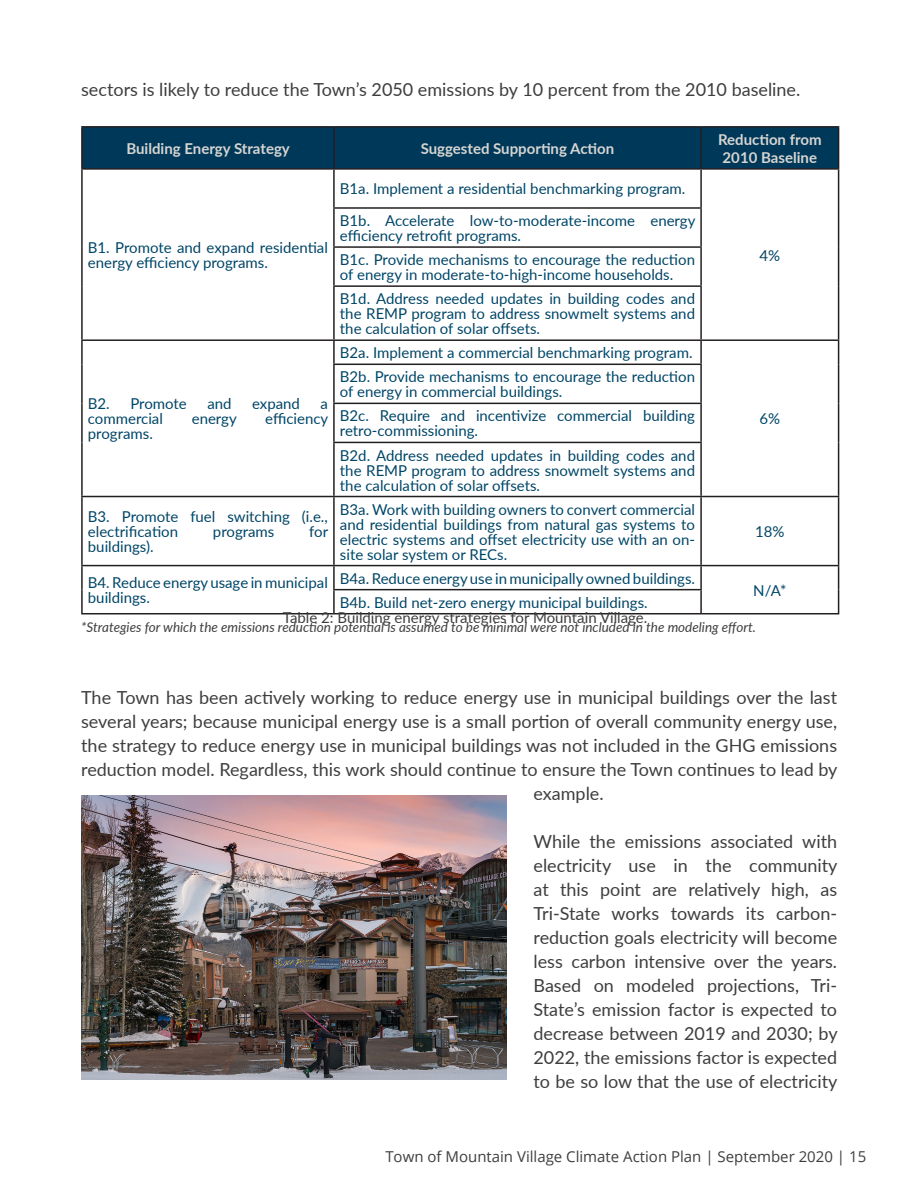
<style>
.page{position:relative;width:918px;height:1188px;background:#fff}
.page>*{position:absolute;margin:0;border:0;box-sizing:border-box;transform-origin:0 0}
.Body{font:18px/24px "Lato";color:#3e3e3f;text-align:justify}
.Body-2{font:15px/15px "Lato";color:#004667}
.t1{font:700 15px/18px "Lato";color:#d6d5d2;text-align:center}
.t2{font:15px "Open Sans";color:#3e3e3f}
.Body-3{font:15px "Lato";color:#3e3e3f}
.Body-4{font:italic 13.5px "Lato";color:#3e3e3f}
</style>
<div class="page">
<div style="left:83px;top:128px;width:755px;height:40px;background:#003859"></div>
<hr style="left:81px;top:126px;width:253px;height:2px;background:#231f20">
<hr style="left:81px;top:128px;width:2px;height:40px;background:#231f20">
<hr style="left:334px;top:126px;width:367px;height:2px;background:#231f20">
<hr style="left:333px;top:128px;width:2px;height:40px;background:#231f20">
<hr style="left:701px;top:126px;width:138px;height:2px;background:#231f20">
<hr style="left:700px;top:128px;width:2px;height:40px;background:#231f20">
<hr style="left:838px;top:128px;width:1px;height:40px;background:#231f20">
<hr style="left:81px;top:168px;width:253px;height:2px;background:#231f20">
<hr style="left:81px;top:170px;width:2px;height:38px;background:#231f20">
<hr style="left:334px;top:168px;width:367px;height:2px;background:#231f20">
<hr style="left:333px;top:170px;width:2px;height:37px;background:#231f20">
<hr style="left:701px;top:168px;width:138px;height:2px;background:#231f20">
<hr style="left:700px;top:170px;width:2px;height:37px;background:#231f20">
<hr style="left:838px;top:170px;width:1px;height:38px;background:#231f20">
<hr style="left:81px;top:208px;width:2px;height:39px;background:#231f20">
<hr style="left:333px;top:207px;width:369px;height:2px;background:#231f20">
<hr style="left:333px;top:209px;width:2px;height:37px;background:#231f20">
<hr style="left:700px;top:209px;width:2px;height:37px;background:#231f20">
<hr style="left:838px;top:208px;width:1px;height:39px;background:#231f20">
<hr style="left:81px;top:247px;width:2px;height:39px;background:#231f20">
<hr style="left:333px;top:246px;width:369px;height:2px;background:#231f20">
<hr style="left:333px;top:248px;width:2px;height:37px;background:#231f20">
<hr style="left:700px;top:248px;width:2px;height:37px;background:#231f20">
<hr style="left:838px;top:247px;width:1px;height:39px;background:#231f20">
<hr style="left:81px;top:286px;width:2px;height:53px;background:#231f20">
<hr style="left:333px;top:285px;width:369px;height:2px;background:#231f20">
<hr style="left:333px;top:287px;width:2px;height:52px;background:#231f20">
<hr style="left:700px;top:287px;width:2px;height:52px;background:#231f20">
<hr style="left:838px;top:286px;width:1px;height:53px;background:#231f20">
<hr style="left:81px;top:339px;width:253px;height:2px;background:#231f20">
<hr style="left:81px;top:341px;width:2px;height:23px;background:#231f20">
<hr style="left:334px;top:339px;width:367px;height:2px;background:#231f20">
<hr style="left:333px;top:341px;width:2px;height:23px;background:#231f20">
<hr style="left:701px;top:339px;width:138px;height:2px;background:#231f20">
<hr style="left:700px;top:341px;width:2px;height:23px;background:#231f20">
<svg style="left:838px;top:341px;width:1px;height:23px"></svg>
<hr style="left:81px;top:364px;width:2px;height:39px;background:#231f20">
<hr style="left:333px;top:364px;width:369px;height:1px;background:#231f20">
<hr style="left:333px;top:365px;width:2px;height:38px;background:#231f20">
<hr style="left:700px;top:365px;width:2px;height:38px;background:#231f20">
<hr style="left:838px;top:364px;width:1px;height:39px;background:#231f20">
<hr style="left:81px;top:403px;width:2px;height:39px;background:#231f20">
<hr style="left:333px;top:403px;width:369px;height:1px;background:#231f20">
<hr style="left:333px;top:404px;width:2px;height:38px;background:#231f20">
<hr style="left:700px;top:404px;width:2px;height:38px;background:#231f20">
<hr style="left:838px;top:403px;width:1px;height:39px;background:#231f20">
<hr style="left:81px;top:442px;width:2px;height:54px;background:#231f20">
<hr style="left:333px;top:442px;width:369px;height:1px;background:#231f20">
<hr style="left:333px;top:443px;width:2px;height:53px;background:#231f20">
<hr style="left:700px;top:443px;width:2px;height:53px;background:#231f20">
<hr style="left:838px;top:442px;width:1px;height:54px;background:#231f20">
<hr style="left:81px;top:496px;width:253px;height:1px;background:#231f20">
<hr style="left:81px;top:497px;width:2px;height:68px;background:#231f20">
<hr style="left:334px;top:496px;width:367px;height:1px;background:#231f20">
<hr style="left:333px;top:497px;width:2px;height:68px;background:#231f20">
<hr style="left:701px;top:496px;width:138px;height:1px;background:#231f20">
<hr style="left:700px;top:497px;width:2px;height:68px;background:#231f20">
<hr style="left:838px;top:497px;width:1px;height:68px;background:#231f20">
<hr style="left:81px;top:565px;width:253px;height:1px;background:#231f20">
<hr style="left:81px;top:566px;width:2px;height:24px;background:#231f20">
<hr style="left:334px;top:565px;width:367px;height:1px;background:#231f20">
<hr style="left:333px;top:566px;width:2px;height:23px;background:#231f20">
<hr style="left:701px;top:565px;width:138px;height:1px;background:#231f20">
<hr style="left:700px;top:566px;width:2px;height:23px;background:#231f20">
<hr style="left:81px;top:590px;width:2px;height:23px;background:#231f20">
<hr style="left:333px;top:589px;width:369px;height:1px;background:#231f20">
<hr style="left:333px;top:590px;width:2px;height:23px;background:#231f20">
<hr style="left:700px;top:590px;width:2px;height:23px;background:#231f20">
<svg style="left:838px;top:566px;width:1px;height:47px"></svg>
<hr style="left:81px;top:613px;width:253px;height:1px;background:#231f20">
<hr style="left:334px;top:613px;width:367px;height:1px;background:#231f20">
<hr style="left:701px;top:613px;width:138px;height:1px;background:#231f20">
<img style="left:81px;top:795px;width:426px;height:284px">
<p class="Body" style="left:81px;top:77px;width:721px">sectors is likely to reduce the Town’s 2050 emissions by 10 percent from the 2010 baseline.</p>
<p class="t1" style="left:126px;top:139px;width:165px">Building Energy Strategy</p>
<p class="t1" style="left:421px;top:139px;width:195px">Suggested Supporting Action</p>
<p class="t1" style="left:718px;top:130px;width:105px">Reduction from<br>2010 Baseline</p>
<p class="Body-2" style="left:88px;top:240px;width:241px">B1. Promote and expand residential energy efficiency programs.</p>
<p class="Body-2" style="left:88px;top:396px;width:100px">B2. Promote</p>
<p class="Body-2" style="left:207px;top:396px;width:26px">and</p>
<p class="Body-2" style="left:252px;top:396px;width:49px">expand</p>
<p class="Body-2" style="left:320px;top:396px;width:9px">a</p>
<p class="Body-2" style="left:88px;top:411px;width:77px">commercial</p>
<p class="Body-2" style="left:192px;top:411px;width:47px">energy</p>
<p class="Body-2" style="left:265px;top:411px;width:65px">efficiency</p>
<p class="Body-2" style="left:88px;top:426px;width:66px">programs.</p>
<p class="Body-2" style="left:88px;top:509px;width:241px">B3. Promote fuel switching (i.e., electrification</p>
<p class="Body-2" style="left:213px;top:524px;width:63px">programs</p>
<p class="Body-2" style="left:309px;top:524px;width:20px">for</p>
<p class="Body-2" style="left:88px;top:539px;width:67px">buildings).</p>
<p class="Body-2" style="left:340px;top:181px;width:347px">B1a. Implement a residential benchmarking program.</p>
<p class="Body-2" style="left:340px;top:212px;width:357px">B1b. Accelerate low-to-moderate-income energy efficiency retrofit programs.</p>
<p class="Body-2" style="left:340px;top:252px;width:357px">B1c. Provide mechanisms to encourage the reduction of energy in moderate-to-high-income households.</p>
<p class="Body-2" style="left:340px;top:291px;width:357px;text-align:justify">B1d. Address needed updates in building codes and the REMP program to address snowmelt systems and the calculation of solar offsets.</p>
<p class="Body-2" style="left:340px;top:345px;width:354px">B2a. Implement a commercial benchmarking program.</p>
<p class="Body-2" style="left:340px;top:369px;width:357px">B2b. Provide mechanisms to encourage the reduction of energy in commercial buildings.</p>
<p class="Body-2" style="left:340px;top:408px;width:357px">B2c. Require and incentivize commercial building retro-commissioning.</p>
<p class="Body-2" style="left:340px;top:447px;width:357px;text-align:justify">B2d. Address needed updates in building codes and the REMP program to address snowmelt systems and the calculation of solar offsets.</p>
<p class="Body-2" style="left:340px;top:501px;width:357px;text-align:justify">B3a. Work with building owners to convert commercial and residential buildings from natural gas systems to electric systems and offset electricity use with an on&shy;site solar system or RECs.</p>
<p class="Body-2" style="left:759px;top:247px;width:22px">4%</p>
<p class="Body-2" style="left:759px;top:411px;width:22px">6%</p>
<p class="Body-2" style="left:755px;top:524px;width:31px">18%</p>
<p class="Body-2" style="left:88px;top:575px;width:241px">B4. Reduce energy usage in municipal buildings.</p>
<p class="Body-2" style="left:340px;top:570px;width:357px">B4a. Reduce energy use in municipally owned buildings.</p>
<p class="Body-2" style="left:753px;top:582px;width:35px">N/A*</p>
<p class="Body-2" style="left:340px;top:594px;width:309px">B4b. Build net-zero energy municipal buildings.</p>
<p class="Body-4" style="left:81px;top:618px;width:676px">*Strategies for which the emissions reduction potential is assumed to be minimal were not included in the modeling effort.</p>
<p class="Body-3" style="left:283px;top:607px;width:366px">Table 2: Building energy strategies for Mountain Village.</p>
<p class="Body" style="left:81px;top:685px;width:757px">The Town has been actively working to reduce energy use in municipal buildings over the last</p>
<p class="Body" style="left:81px;top:709px;width:757px">several years; because municipal energy use is a small portion of overall community energy use,</p>
<p class="Body" style="left:81px;top:733px;width:757px">the strategy to reduce energy use in municipal buildings was not included in the GHG emissions</p>
<p class="Body" style="left:81px;top:757px;width:758px">reduction model. Regardless, this work should continue to ensure the Town continues to lead by</p>
<p class="Body" style="left:534px;top:781px;width:72px">example.</p>
<p class="Body" style="left:534px;top:829px;width:306px">While the emissions associated with electricity use in the community at this point are relatively high, as Tri-State works towards its carbon&shy;reduction goals electricity will become less carbon intensive over the years.<br>Based on modeled projections, Tri-State’s emission factor is expected to decrease between 2019 and 2030; by 2022, the emissions factor is expected to be so low that the use of electricity</p>
<p class="t2" style="left:385px;top:1146px;width:482px">Town of Mountain Village Climate Action Plan | September 2020 | 15</p>
</div>
